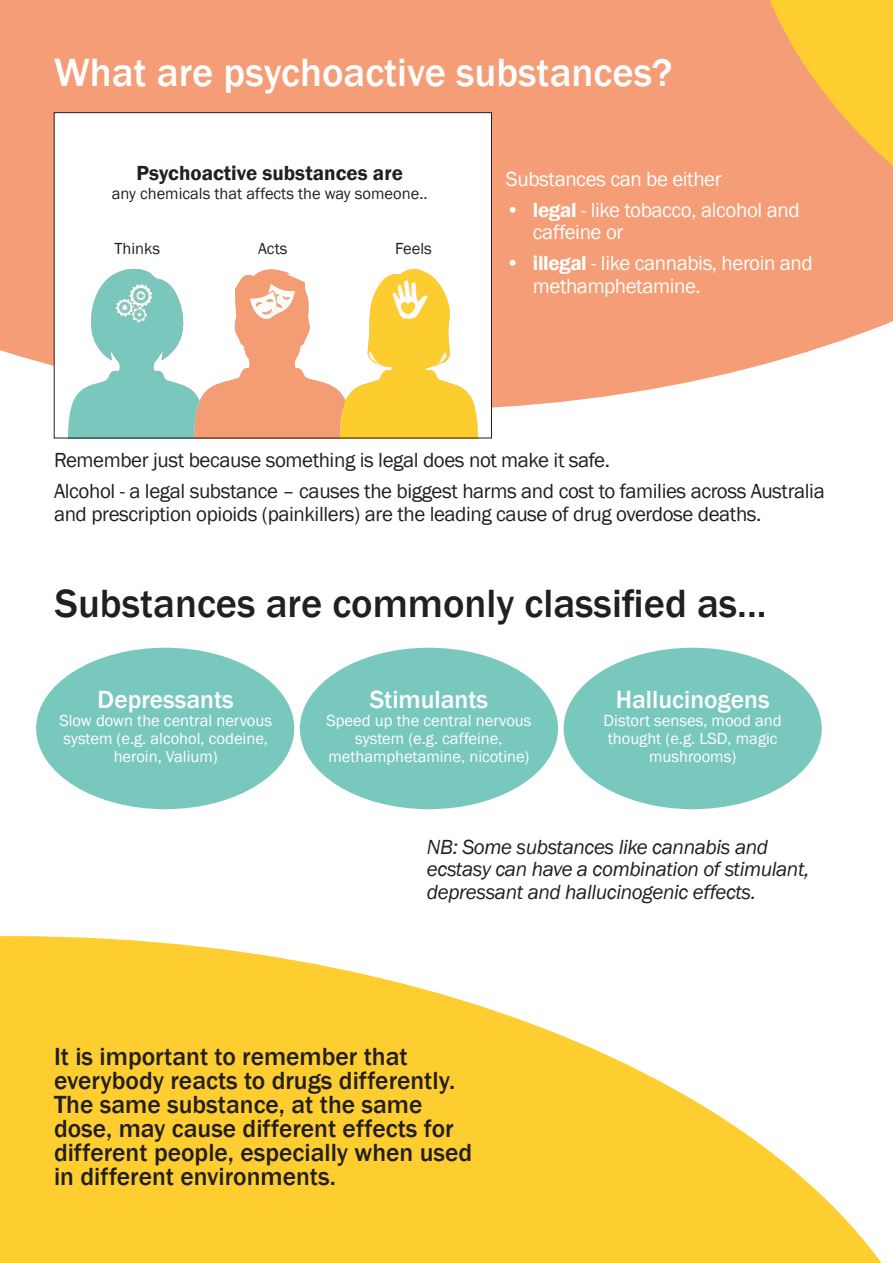
<style>
.page{position:relative;width:893px;height:1263px;background:#fff}
.page>*{position:absolute;margin:0;border:0;box-sizing:border-box;transform-origin:0 0}
.t1{font:500 40.5px "Franklin Gothic";color:#231f20}
.t2{font:500 40.5px "Franklin Gothic";color:#fff}
.t3{font:500 25.5px/24px "Franklin Gothic";color:#231f20}
.t4{font:500 25.5px "Franklin Gothic";color:#fff}
.t5{font:21px/31px "Franklin Gothic";letter-spacing:-.02em;color:#231f20}
.t6{font:21px/22.5px "Franklin Gothic";letter-spacing:-.02em;color:#fff}
.t7{font:italic 21px/22.5px "Franklin Gothic";letter-spacing:-.02em;color:#231f20}
.t8{font:600 21px "Franklin Gothic";color:#231f20}
.t9{font:16.5px/18px "Franklin Gothic";color:#fff;text-align:center}
.t10{font:16.5px "Franklin Gothic";color:#231f20}
.s1{font-weight:600}
</style>
<div class="page">
<div style="left:300px;top:648px;width:258px;height:161px;background:#79c8be;border-radius:50%"></div>
<div style="left:564px;top:648px;width:258px;height:161px;background:#79c8be;border-radius:50%"></div>
<div style="left:36px;top:648px;width:258px;height:161px;background:#79c8be;border-radius:50%"></div>
<div style="left:0;top:0;width:744px;height:410px;background:#f59d76"></div>
<svg style="left:0;top:936px;width:882px;height:327px;fill:#fecd2f"></svg>
<svg style="left:56px;top:114px;width:434px;height:296px"></svg>
<svg style="left:68px;top:268px;width:410px;height:168px"></svg>
<div style="left:54px;top:112px;width:438px;height:326px;border:1px solid #231f20"></div>
<svg style="left:744px;top:0;width:149px;height:370px;background:#f7ad6f"></svg>
<h1 class="t2" style="left:54px;top:47px;width:620px">What are psychoactive substances?</h1>
<p class="t8" style="left:136px;top:160px;width:268px">Psychoactive substances are</p>
<p class="t10" style="left:112px;top:184px;width:317px">any chemicals that affects the way someone..</p>
<p class="t10" style="left:115px;top:238px;width:47px">Thinks</p>
<p class="t10" style="left:258px;top:238px;width:31px">Acts</p>
<p class="t10" style="left:395px;top:238px;width:38px">Feels</p>
<p class="t6" style="left:506px;top:168px;width:217px">Substances can be either</p>
<p class="t6" style="left:533px;top:199px;width:268px;text-indent:-27px"><span class="s1">• legal</span> - like tobacco, alcohol and caffeine or</p>
<p class="t6" style="left:533px;top:252px;width:281px;text-indent:-27px"><span class="s1">• illegal</span> - like cannabis, heroin and methamphetamine.</p>
<p class="t5" style="left:54px;top:445px;width:772px">Remember just because something is legal does not make it safe.<br>Alcohol - a legal substance – causes the biggest harms and cost to families across Australia</p>
<p class="t5" style="left:54px;top:499px;width:709px">and prescription opioids (painkillers) are the leading cause of drug overdose deaths.</p>
<h1 class="t1" style="left:55px;top:579px;width:713px">Substances are commonly classified as...</h1>
<p class="t4" style="left:98px;top:684px;width:138px">Depressants</p>
<p class="t9" style="left:59px;top:712px;width:214px">Slow down the central nervous system (e.g. alcohol, codeine, heroin, Valium)</p>
<p class="t4" style="left:370px;top:684px;width:120px">Stimulants</p>
<p class="t9" style="left:326px;top:712px;width:207px">Speed up the central nervous system (e.g. caffeine, methamphetamine, nicotine)</p>
<p class="t4" style="left:616px;top:684px;width:155px">Hallucinogens</p>
<p class="t9" style="left:604px;top:712px;width:180px">Distort senses, mood and thought (e.g. LSD, magic mushrooms)</p>
<p class="t7" style="left:427px;top:836px;width:384px">NB: Some substances like cannabis and ecstasy can have a combination of stimulant, depressant and hallucinogenic effects.</p>
<p class="t3" style="left:54px;top:1045px;width:420px">It is important to remember that everybody reacts to drugs differently.<br>The same substance, at the same dose, may cause different effects for different people, especially when used in different environments.</p>
</div>
